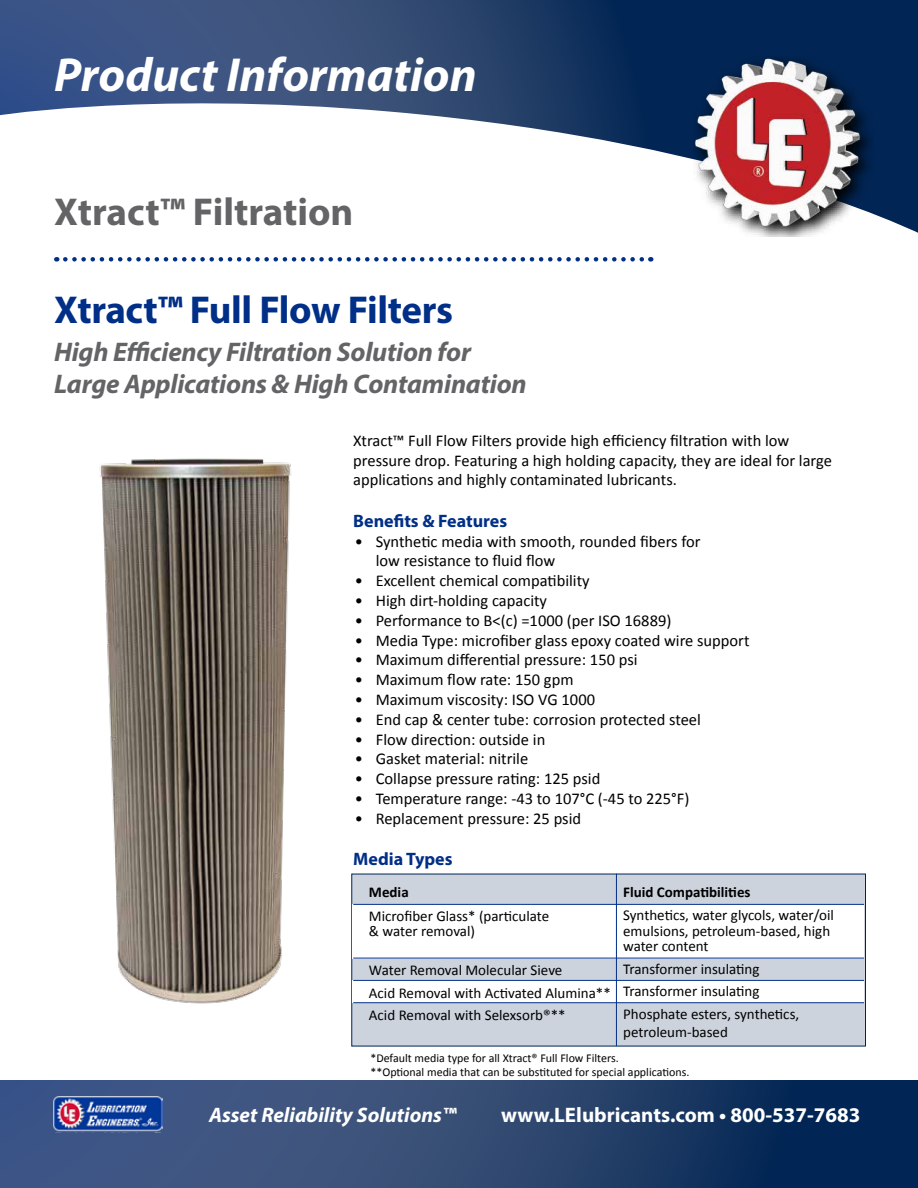
<style>
.page{position:relative;width:918px;height:1188px;background:#fff}
.page>*{position:absolute;margin:0;border:0;box-sizing:border-box;transform-origin:0 0}
.t1{font:italic 700 48px "Myriad Pro";color:#fff}
.t2{font:700 39px "Myriad Pro";letter-spacing:-.01em;color:#002f87}
.t3{font:700 39px "Myriad Pro";color:#636466}
.t4{font:italic 700 27px/32.4px "Myriad Pro";letter-spacing:-.01em;color:#636466}
.t5{font:700 21px "Myriad Pro";color:#fff}
.t6{font:italic 700 21px "Myriad Pro";color:#fff}
.t7{font:700 18px "Myriad Pro";color:#002f87}
.t8{font:16.5px/19.8px "Calibri";color:#000}
.t9{font:15px/22.5px "Calibri";color:#000}
.t10{font:700 15px "Calibri";color:#000}
.t11{font:12px/14.4px "Calibri";color:#000}
</style>
<div class="page">
<svg style="left:0;top:0;width:918px;height:237px"></svg>
<svg style="left:0;top:1081px;width:918px;height:107px;background:#29446f"></svg>
<img style="left:52px;top:1096px;width:111px;height:36px">
<img style="left:694px;top:56px;width:180px;height:180px">
<svg style="left:65px;top:257px;width:586px;height:5px"></svg>
<img style="left:100px;top:458px;width:192px;height:546px">
<div style="left:351px;top:874px;width:515px;height:172px;background:#ccd3dd"></div>
<div style="left:353px;top:904px;width:511px;height:54px;background:#fff"></div>
<div style="left:353px;top:980px;width:511px;height:22px;background:#fff"></div>
<hr style="left:353px;top:904px;width:511px;height:1px;background:#002f87">
<hr style="left:353px;top:958px;width:511px;height:1px;background:#002f87">
<hr style="left:353px;top:980px;width:511px;height:1px;background:#002f87">
<hr style="left:353px;top:1002px;width:511px;height:1px;background:#002f87">
<hr style="left:616px;top:874px;width:1px;height:172px;background:#002f87">
<h1 class="t1" style="left:54px;top:44px;width:424px">Product Information</h1>
<h2 class="t3" style="left:54px;top:187px;width:301px">Xtract™ Filtration</h2>
<h2 class="t2" style="left:54px;top:284px;width:401px">Xtract™ Full Flow Filters</h2>
<h3 class="t4" style="left:54px;top:335px;width:474px">High Efficiency Filtration Solution for<br>Large Applications &amp; High Contamination</h3>
<p class="t8" style="left:353px;top:430px;width:480px">Xtract™ Full Flow Filters provide high efficiency filtration with low pressure drop. Featuring a high holding capacity, they are ideal for large applications and highly contaminated lubricants.</p>
<p class="t7" style="left:353px;top:509px;width:156px">Benefits &amp; Features</p>
<p class="t8" style="left:376px;top:531px;width:326px;text-indent:-21px">• Synthetic media with smooth, rounded fibers for low resistance to fluid flow</p>
<p class="t8" style="left:355px;top:570px;width:236px">• Excellent chemical compatibility</p>
<p class="t8" style="left:355px;top:590px;width:194px">• High dirt-holding capacity</p>
<p class="t8" style="left:355px;top:610px;width:318px">• Performance to B&lt;(c) =1000 (per ISO 16889)</p>
<p class="t8" style="left:355px;top:630px;width:396px">• Media Type: microfiber glass epoxy coated wire support</p>
<p class="t8" style="left:355px;top:649px;width:284px">• Maximum differential pressure: 150 psi</p>
<p class="t8" style="left:355px;top:669px;width:220px">• Maximum flow rate: 150 gpm</p>
<p class="t8" style="left:355px;top:689px;width:242px">• Maximum viscosity: ISO VG 1000</p>
<p class="t8" style="left:355px;top:709px;width:348px">• End cap &amp; center tube: corrosion protected steel</p>
<p class="t8" style="left:355px;top:729px;width:192px">• Flow direction: outside in</p>
<p class="t8" style="left:355px;top:748px;width:175px">• Gasket material: nitrile</p>
<p class="t8" style="left:355px;top:768px;width:247px">• Collapse pressure rating: 125 psid</p>
<p class="t8" style="left:355px;top:788px;width:336px">• Temperature range: -43 to 107°C (-45 to 225°F)</p>
<p class="t8" style="left:355px;top:808px;width:228px">• Replacement pressure: 25 psid</p>
<p class="t7" style="left:353px;top:847px;width:101px">Media Types</p>
<p class="t10" style="left:369px;top:883px;width:41px">Media</p>
<p class="t9" style="left:369px;top:908px;width:182px;line-height:15px">Microfiber Glass* (particulate &amp; water removal)</p>
<p class="t9" style="left:369px;top:958px;width:243px">Water Removal Molecular Sieve<br>Acid Removal with Activated Alumina**<br>Acid Removal with Selexsorb®**</p>
<p class="t10" style="left:623px;top:883px;width:129px">Fluid Compatibilities</p>
<p class="t9" style="left:623px;top:906px;width:212px;line-height:16.5px">Synthetics, water glycols, water/oil emulsions, petroleum-based, high</p>
<p class="t9" style="left:623px;top:934px;width:178px">water content<br>Transformer insulating<br>Transformer insulating<br>Phosphate esters, synthetics,</p>
<p class="t9" style="left:623px;top:1020px;width:106px">petroleum-based</p>
<p class="t11" style="left:370px;top:1050px;width:321px">*Default media type for all Xtract® Full Flow Filters.<br>**Optional media that can be substituted for special applications.</p>
<p class="t6" style="left:209px;top:1102px;width:249px">Asset Reliability Solutions™</p>
<p class="t5" style="left:501px;top:1102px;width:361px">www.LElubricants.com • 800-537-7683</p>
</div>
